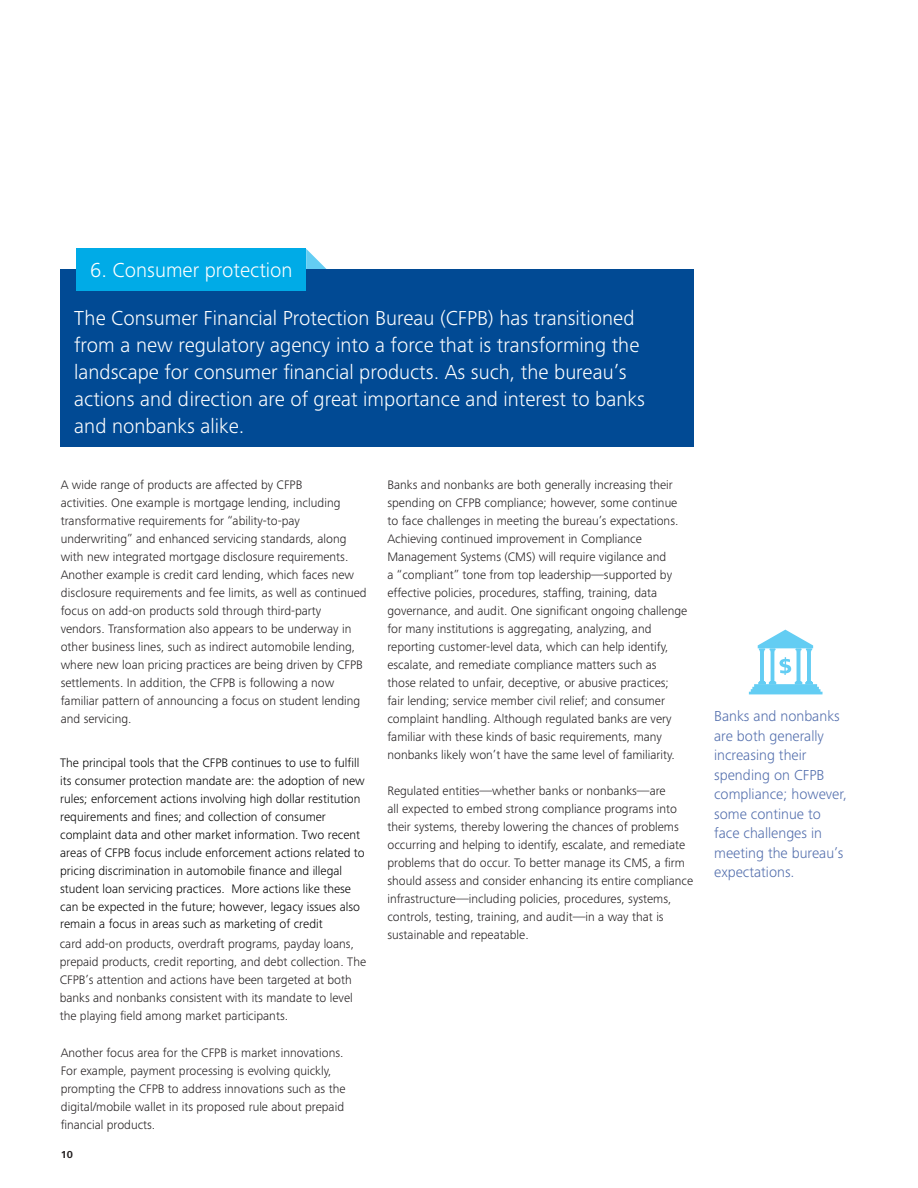
<style>
.page{position:relative;width:918px;height:1188px;background:#fff}
.page>*{position:absolute;margin:0;border:0;box-sizing:border-box;transform-origin:0 0}
.Body_styles_Body_cop{font:300 21px/27px "Frutiger Next Pro";color:#fff}
.Pullout{font:300 15px/19.5px "Frutiger Next Pro";color:#516dac}
.Body_styles_Body_cop-2{font:300 12.75px/18px "Frutiger Next Pro";color:#231f20}
.t1{font:300 12.75px/18px "Frutiger Next Pro";color:#000}
.t2{font:700 10.5px "Frutiger Next Pro";color:#231f20}
</style>
<div class="page">
<svg style="left:749px;top:630px;width:74px;height:64px"></svg>
<svg style="left:306px;top:249px;width:21px;height:21px"></svg>
<div style="left:61px;top:270px;width:633px;height:177px;background:#014a94"></div>
<div style="left:77px;top:249px;width:229px;height:42px;background:#00abe7"></div>
<p class="Body_styles_Body_cop" style="left:90px;top:257px;width:204px">6. Consumer protection</p>
<p class="Body_styles_Body_cop" style="left:74px;top:305px;width:572px">The Consumer Financial Protection Bureau (CFPB) has transitioned from a new regulatory agency into a force that is transforming the landscape for consumer financial products. As such, the bureau’s actions and direction are of great importance and interest to banks and nonbanks alike.</p>
<p class="Body_styles_Body_cop-2" style="left:61px;top:475px;width:307px">A wide range of products are affected by CFPB<br>activities. One example is mortgage lending, including transformative requirements for “ability-to-pay underwriting” and enhanced servicing standards, along with new integrated mortgage disclosure requirements.<br>Another example is credit card lending, which faces new disclosure requirements and fee limits, as well as continued focus on add-on products sold through third-party vendors. Transformation also appears to be underway in other business lines, such as indirect automobile lending, where new loan pricing practices are being driven by CFPB settlements. In addition, the CFPB is following a now familiar pattern of announcing a focus on student lending and servicing.</p>
<p class="t1" style="left:60px;top:753px;width:306px">The principal tools that the CFPB continues to use to fulfill its consumer protection mandate are: the adoption of new rules; enforcement actions involving high dollar restitution requirements and fines; and collection of consumer complaint data and other market information. Two recent areas of CFPB focus include enforcement actions related to pricing discrimination in automobile finance and illegal student loan servicing practices. More actions like these can be expected in the future; however, legacy issues also remain a focus in areas such as marketing of credit</p>
<p class="Body_styles_Body_cop-2" style="left:60px;top:935px;width:308px">card add-on products, overdraft programs, payday loans, prepaid products, credit reporting, and debt collection. The CFPB’s attention and actions have been targeted at both banks and nonbanks consistent with its mandate to level the playing field among market participants.</p>
<p class="Body_styles_Body_cop-2" style="left:61px;top:1044px;width:286px">Another focus area for the CFPB is market innovations.<br>For example, payment processing is evolving quickly, prompting the CFPB to address innovations such as the digital/mobile wallet in its proposed rule about prepaid financial products.</p>
<p class="t2" style="left:61px;top:1148px;width:14px">10</p>
<p class="Body_styles_Body_cop-2" style="left:387px;top:475px;width:301px">Banks and nonbanks are both generally increasing their spending on CFPB compliance; however, some continue to face challenges in meeting the bureau’s expectations.<br>Achieving continued improvement in Compliance Management Systems (CMS) will require vigilance and<br>a “compliant” tone from top leadership—supported by effective policies, procedures, staffing, training, data governance, and audit. One significant ongoing challenge for many institutions is aggregating, analyzing, and reporting customer-level data, which can help identify, escalate, and remediate compliance matters such as those related to unfair, deceptive, or abusive practices; fair lending; service member civil relief; and consumer complaint handling. Although regulated banks are very familiar with these kinds of basic requirements, many nonbanks likely won’t have the same level of familiarity.</p>
<p class="Body_styles_Body_cop-2" style="left:387px;top:781px;width:307px">Regulated entities—whether banks or nonbanks—are<br>all expected to embed strong compliance programs into their systems, thereby lowering the chances of problems occurring and helping to identify, escalate, and remediate problems that do occur. To better manage its CMS, a firm should assess and consider enhancing its entire compliance infrastructure—including policies, procedures, systems, controls, testing, training, and audit—in a way that is sustainable and repeatable.</p>
<p class="Pullout" style="left:714px;top:706px;width:134px">Banks and nonbanks are both generally increasing their spending on CFPB compliance; however, some continue to face challenges in meeting the bureau’s expectations.</p>
</div>
